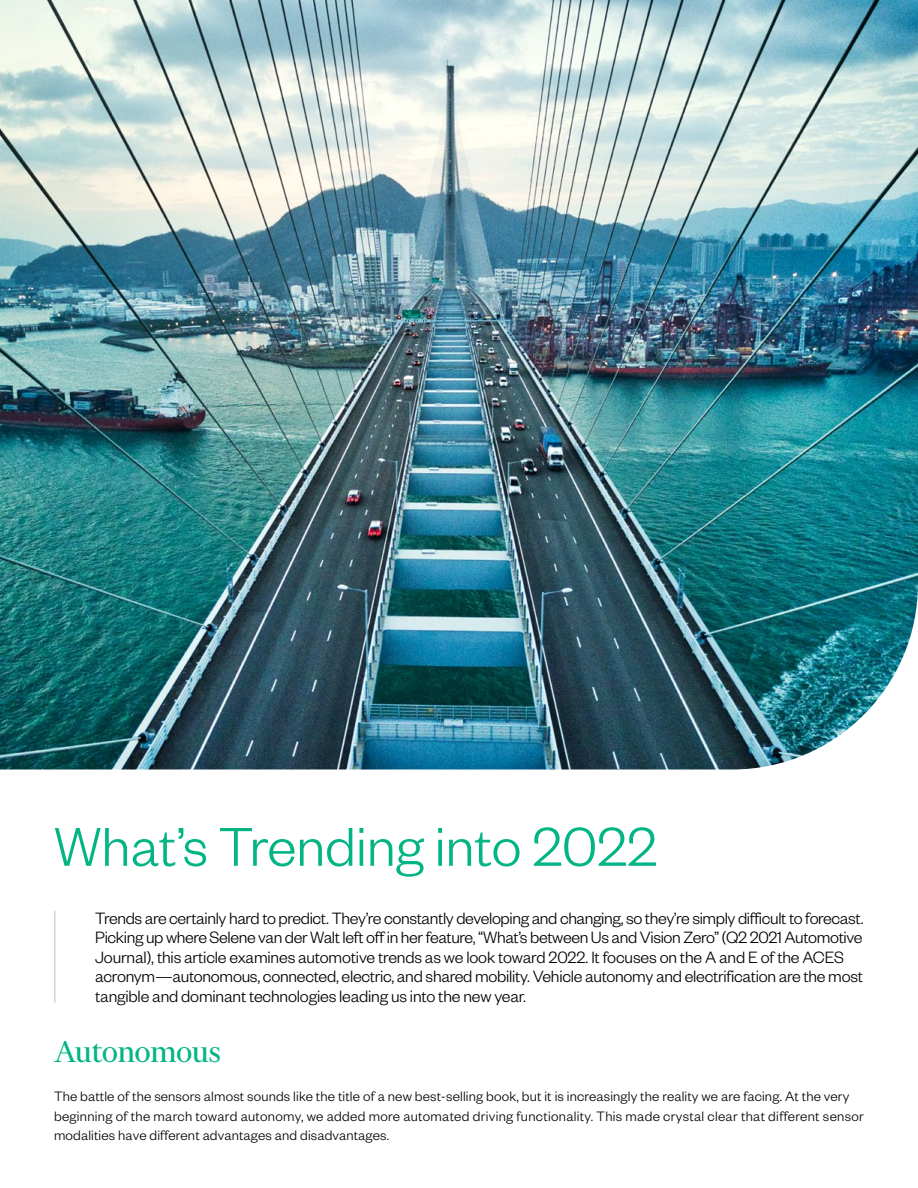
<style>
.page{position:relative;width:918px;height:1188px;background:#fff}
.page>*{position:absolute;margin:0;border:0;box-sizing:border-box;transform-origin:0 0}
.t1{font:300 60px "Founders Grotesk";color:#03b585}
.t2{font:34.5px "Financier Display";color:#03b585}
.t3{font:300 18px/19.5px "Founders Grotesk";letter-spacing:-.015em;color:#000}
.t4{font:300 15px/19.5px "Founders Grotesk";letter-spacing:.01em;color:#000}
</style>
<div class="page">
<img style="left:0;top:0;width:918px;height:770px">
<hr style="left:54px;top:911px;width:2px;height:92px;background:#ccdcc8">
<h1 class="t1" style="left:54px;top:810px;width:604px">What’s Trending into 2022</h1>
<p class="t3" style="left:95px;top:907px;width:770px">Trends are certainly hard to predict. They’re constantly developing and changing, so they’re simply difficult to forecast.<br>Picking up where Selene van der Walt left off in her feature, “What’s between Us and Vision Zero” (Q2 2021 Automotive Journal), this article examines automotive trends as we look toward 2022. It focuses on the A and E of the ACES acronym—autonomous, connected, electric, and shared mobility. Vehicle autonomy and electrification are the most tangible and dominant technologies leading us into the new year.</p>
<h2 class="t2" style="left:54px;top:1034px;width:168px">Autonomous</h2>
<p class="t4" style="left:54px;top:1086px;width:811px">The battle of the sensors almost sounds like the title of a new best-selling book, but it is increasingly the reality we are facing. At the very beginning of the march toward autonomy, we added more automated driving functionality. This made crystal clear that different sensor modalities have different advantages and disadvantages.</p>
</div>
